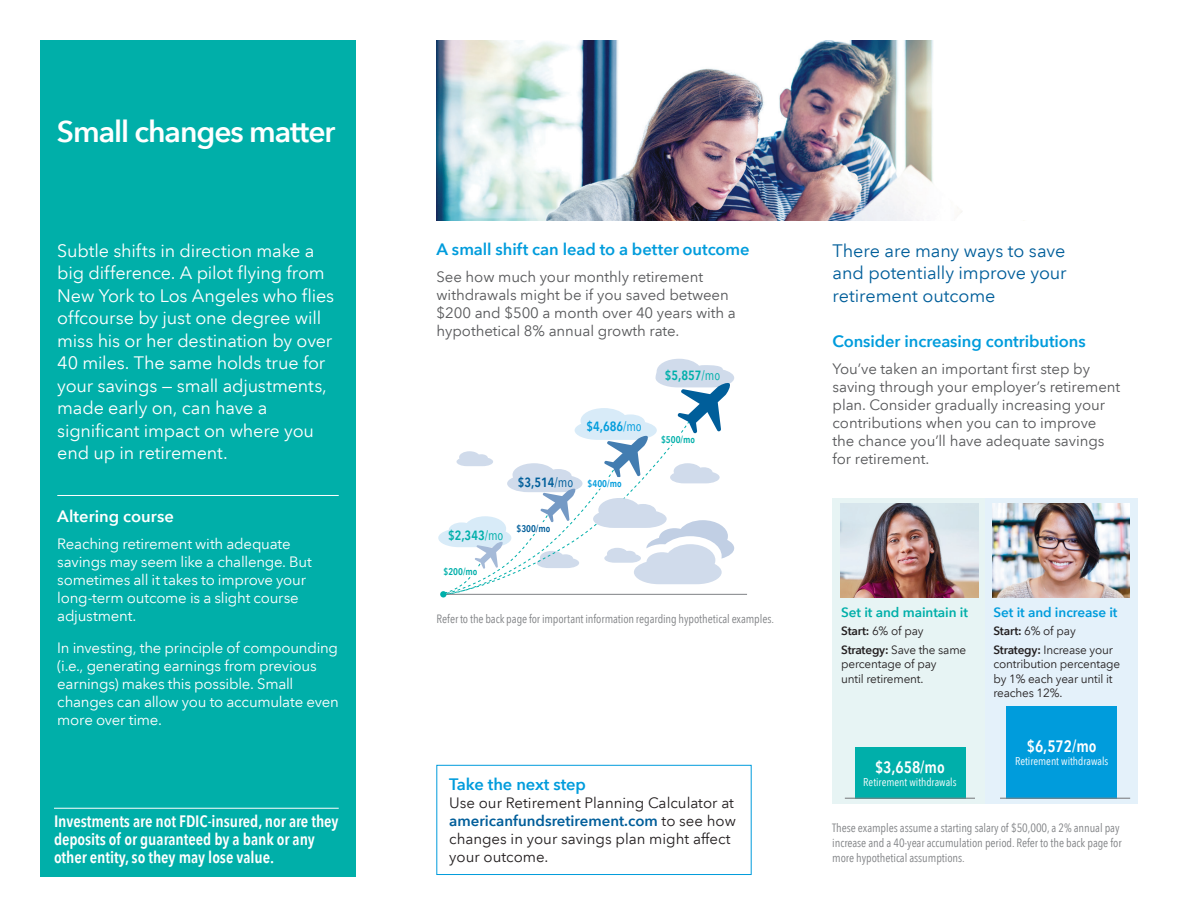
<style>
.page{position:relative;width:1178px;height:918px;background:#fff}
.page>*{position:absolute;margin:0;border:0;box-sizing:border-box;transform-origin:0 0}
.t1{font:600 30px "Avenir Next LT Com";letter-spacing:-.035em;color:#fff}
.t2{font:18px/22.5px "Avenir Next LT Com";letter-spacing:-.01em;color:#fff}
.t3{font:18px/22.5px "Avenir Next LT Com";letter-spacing:-.005em;color:#005e9a;text-align:justify}
.t4{font:600 condensed 16.5px/18px "Avenir Next LT Com";letter-spacing:-.005em;color:#fff}
.t5{font:600 16.5px "Avenir Next LT Com";letter-spacing:-.005em;color:#009cdc}
.t6{font:600 16.5px "Avenir Next LT Com";color:#fff}
.t7{font:15px/18px "Avenir Next LT Com";letter-spacing:-.005em;color:#57585a}
.t8{font:15px/18px "Avenir Next LT Com";letter-spacing:-.015em;color:#fff}
.t9{font:15px/18px "Avenir Next LT Com";color:#231f20}
.t10{font:600 13.5px "Avenir Next LT Com";letter-spacing:-.005em;color:#00afa9}
.t11{font:600 13.5px "Avenir Next LT Com";letter-spacing:-.005em;color:#009cdc}
.t12{font:600 condensed 13.35px "Avenir Next LT Com";color:#00afaa}
.t13{font:600 condensed 13.35px "Avenir Next LT Com";color:#005e9a}
.t14{font:600 condensed 13.35px "Avenir Next LT Com";color:#009cdc}
.t15{font:condensed 12px/15px "Avenir Next LT Com";letter-spacing:-.005em;color:#808285}
.t16{font:12px/14.2px "Avenir Next LT Com";letter-spacing:-.015em;color:#231f20}
.t17{font:condensed 11.25px "Avenir Next LT Com";color:#fff}
.t18{font:600 condensed 9.75px "Avenir Next LT Com";color:#00afaa}
.t19{font:600 condensed 9.75px "Avenir Next LT Com";color:#009cdc}
.t20{font:600 condensed 9.75px "Avenir Next LT Com";color:#005e9a}
.s1{font-weight:400}
.s2{font-weight:600;color:#005e9a}
.s3{font-weight:600}
</style>
<div class="page">
<div style="left:40px;top:40px;width:316px;height:838px;background:#00afa9"></div>
<hr style="left:54px;top:808px;width:285px;height:1px;background:#fff">
<img style="left:436px;top:40px;width:526px;height:180px">
<hr style="left:57px;top:495px;width:282px;height:1px;background:#fff">
<div style="left:436px;top:765px;width:316px;height:110px;border:1px solid #009cdc"></div>
<svg style="left:438px;top:359px;width:296px;height:235px"></svg>
<hr style="left:441px;top:594px;width:306px;height:1px;background:#808285">
<div style="left:440px;top:591px;width:6px;height:7px;background:#00afaa;border-radius:50%"></div>
<div style="left:658px;top:433px;width:40px;height:12px;background:#fff;border-radius:6px"></div>
<div style="left:584px;top:477px;width:40px;height:12px;background:#fff;border-radius:6px"></div>
<div style="left:513px;top:522px;width:40px;height:12px;background:#fff;border-radius:6px"></div>
<div style="left:440px;top:565px;width:40px;height:12px;background:#fff;border-radius:6px"></div>
<div style="left:832px;top:498px;width:153px;height:306px;background:#e7f4f4"></div>
<div style="left:985px;top:498px;width:152px;height:306px;background:#e4f1fa"></div>
<div style="left:1007px;top:706px;width:110px;height:93px;background:#009cdc"></div>
<div style="left:855px;top:747px;width:110px;height:52px;background:#00afaa"></div>
<img style="left:993px;top:504px;width:137px;height:93px">
<img style="left:840px;top:504px;width:138px;height:93px">
<hr style="left:845px;top:798px;width:130px;height:1px;background:#808285">
<hr style="left:1000px;top:798px;width:130px;height:1px;background:#808285">
<h1 class="t1" style="left:57px;top:113px;width:280px">Small changes matter</h1>
<p class="t2" style="left:57px;top:239px;width:278px">Subtle shifts in direction make a big difference. A pilot flying from<br>New York to Los Angeles who flies offcourse by just one degree will miss his or her destination by over<br>40 miles. The same holds true for your savings — small adjustments, made early on, can have a significant impact on where you end up in retirement.</p>
<p class="t6" style="left:57px;top:506px;width:118px">Altering course</p>
<p class="t8" style="left:57px;top:535px;width:256px">Reaching retirement with adequate savings may seem like a challenge. But sometimes all it takes to improve your long-term outcome is a slight course adjustment.</p>
<p class="t8" style="left:57px;top:638px;width:283px">In investing, the principle of compounding (i.e., generating earnings from previous earnings) makes this possible. Small changes can allow you to accumulate even more over time.</p>
<p class="t4" style="left:54px;top:812px;width:286px">Investments are not FDIC-insured, nor are they deposits of or guaranteed by a bank or any other entity, so they may lose value.</p>
<p class="t5" style="left:436px;top:240px;width:315px">A small shift can lead to a better outcome</p>
<p class="t7" style="left:436px;top:268px;width:301px">See how much your monthly retirement withdrawals might be if you saved between $200 and $500 a month over 40 years with a hypothetical 8% annual growth rate.</p>
<p class="t14" style="left:586px;top:419px;width:57px">$4,686<span class="s1">/mo</span></p>
<p class="t13" style="left:518px;top:474px;width:57px">$3,514<span class="s1">/mo</span></p>
<p class="t12" style="left:448px;top:527px;width:57px">$2,343<span class="s1">/mo</span></p>
<p class="t18" style="left:444px;top:566px;width:35px">$200/mo</p>
<p class="t20" style="left:516px;top:522px;width:35px">$300/mo</p>
<p class="t19" style="left:588px;top:477px;width:35px">$400/mo</p>
<p class="t12" style="left:665px;top:367px;width:57px">$5,857<span class="s1">/mo</span></p>
<p class="t18" style="left:661px;top:433px;width:35px">$500/mo</p>
<p class="t15" style="left:436px;top:611px;width:339px">Refer to the back page for important information regarding hypothetical examples.</p>
<p class="t5" style="left:449px;top:774px;width:138px">Take the next step</p>
<p class="t9" style="left:449px;top:794px;width:288px">Use our Retirement Planning Calculator at <span class="s2">americanfundsretirement.com</span> to see how changes in your savings plan might affect your outcome.</p>
<p class="t3" style="left:832px;top:239px;width:236px">There are many ways to save and potentially improve your retirement outcome</p>
<p class="t5" style="left:832px;top:331px;width:255px">Consider increasing contributions</p>
<p class="t7" style="left:832px;top:359px;width:289px">You’ve taken an important first step by saving through your employer’s retirement plan. Consider gradually increasing your contributions when you can to improve the chance you’ll have adequate savings for retirement.</p>
<p class="t10" style="left:841px;top:604px;width:128px">Set it and maintain it</p>
<p class="t16" style="left:841px;top:622px;width:127px;line-height:18.8px"><span class="s3">Start:</span> 6% of pay<br><span class="s3">Strategy:</span> Save the same</p>
<p class="t16" style="left:841px;top:657px;width:97px">percentage of pay until retirement.</p>
<p class="t4" style="left:875px;top:758px;width:71px">$3,658/mo</p>
<p class="t17" style="left:863px;top:775px;width:95px">Retirement withdrawals</p>
<p class="t11" style="left:993px;top:604px;width:125px">Set it and increase it</p>
<p class="t16" style="left:993px;top:622px;width:121px;line-height:18.8px"><span class="s3">Start:</span> 6% of pay<br><span class="s3">Strategy:</span> Increase your</p>
<p class="t16" style="left:993px;top:657px;width:128px">contribution percentage by 1% each year until it reaches 12%.</p>
<p class="t4" style="left:1027px;top:737px;width:71px">$6,572/mo</p>
<p class="t17" style="left:1015px;top:755px;width:95px">Retirement withdrawals</p>
<p class="t15" style="left:832px;top:821px;width:291px">These examples assume a starting salary of $50,000, a 2% annual pay increase and a 40-year accumulation period. Refer to the back page for more hypothetical assumptions.</p>
</div>
